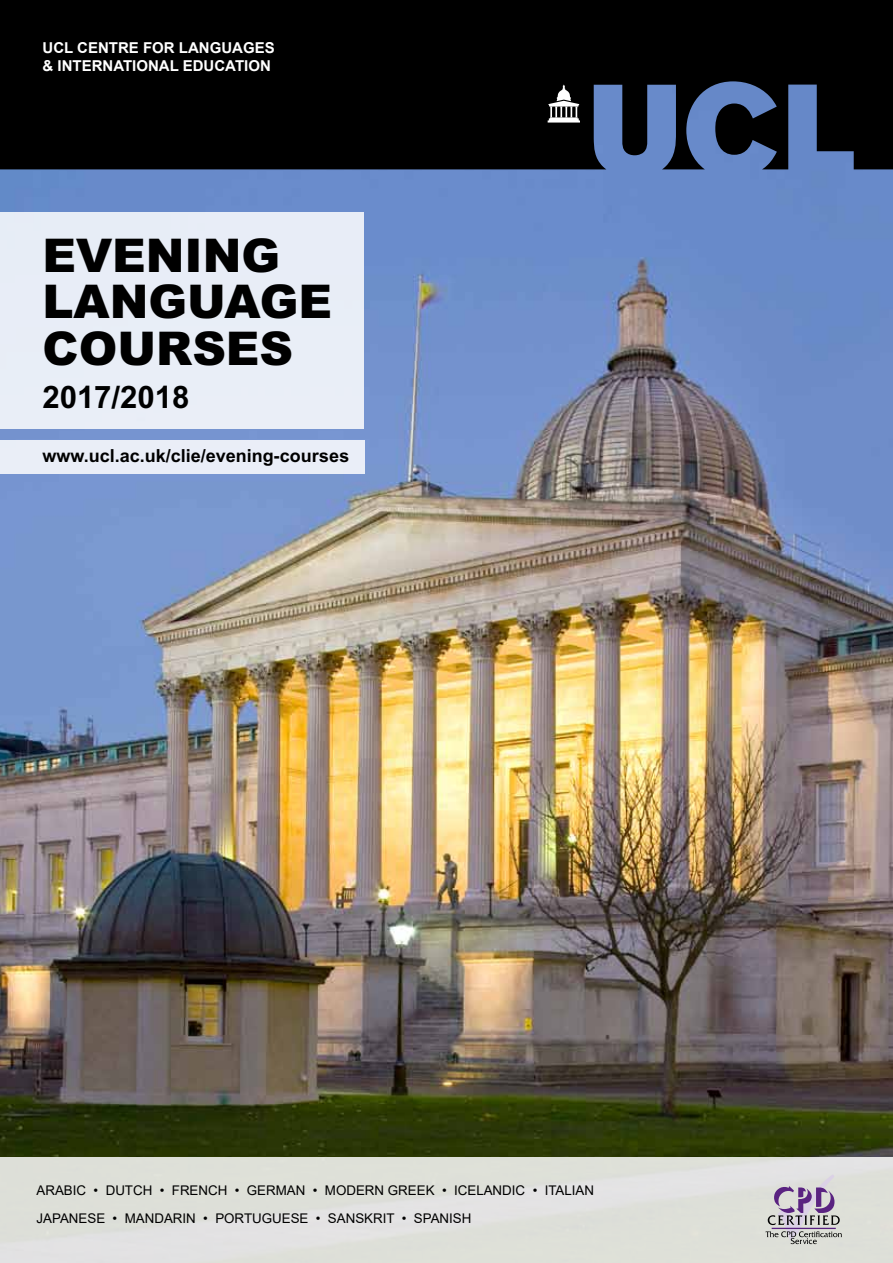
<style>
.page{position:relative;width:893px;height:1263px;background:#fff}
.page>*{position:absolute;margin:0;border:0;box-sizing:border-box;transform-origin:0 0}
.t1{font:900 46.5px/46.5px "Arial MT Std";color:#000}
.t2{font:700 31.05px "Arial MT Std";color:#000}
.t3{font:700 18px "Arial MT Std";color:#000}
.t4{font:700 15px/18px "Arial";color:#fff}
.t5{font:13.35px/27.8px "Arial";color:#000}
</style>
<div class="page">
<img style="left:0;top:169px;width:893px;height:988px">
<svg style="left:0;top:0;width:893px;height:169px;background:#080b10"></svg>
<svg style="left:548px;top:84px;width:32px;height:39px"></svg>
<div style="left:0;top:1157px;width:893px;height:106px;background:#dee0d8"></div>
<svg style="left:765px;top:1174px;width:77px;height:70px"></svg>
<div style="left:0;top:213px;width:364px;height:216px;background:#e8eef7"></div>
<div style="left:0;top:440px;width:364px;height:34px;background:#eaeef8"></div>
<p class="t4" style="left:43px;top:39px;width:234px">UCL CENTRE FOR LANGUAGES &amp; INTERNATIONAL EDUCATION</p>
<h1 class="t1" style="left:43px;top:230px;width:291px">EVENING<br>LANGUAGE<br>COURSES</h1>
<h2 class="t2" style="left:43px;top:379px;width:148px">2017/2018</h2>
<h3 class="t3" style="left:43px;top:445px;width:308px">www.ucl.ac.uk/clie/evening-courses</h3>
<p class="t5" style="left:37px;top:1176px;width:559px">ARABIC • DUTCH • FRENCH • GERMAN • MODERN GREEK • ICELANDIC • ITALIAN<br>JAPANESE • MANDARIN • PORTUGUESE • SANSKRIT • SPANISH</p>
</div>
